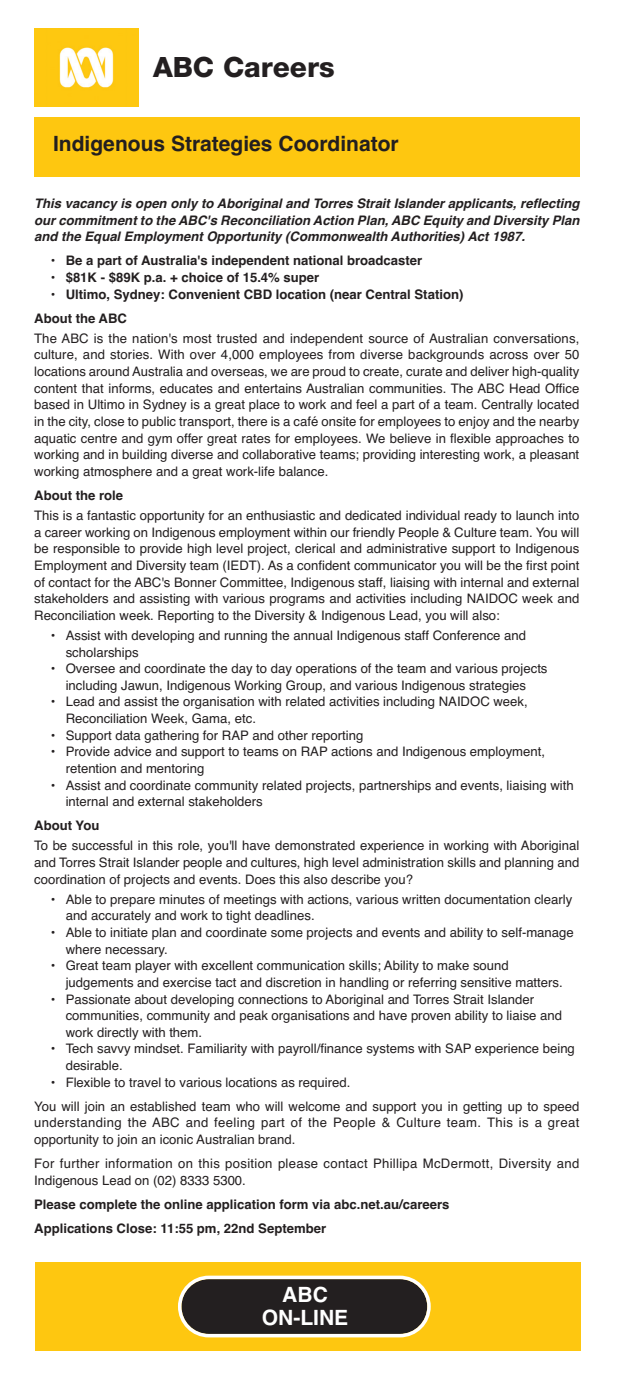
<style>
.page{position:relative;width:618px;height:1384px;background:#fff}
.page>*{position:absolute;margin:0;border:0;box-sizing:border-box;transform-origin:0 0}
.t1{font:800 28px "Helvetica Neue LT Std";color:#231f20}
.t2{font:700 21px "Helvetica";color:#231f20}
.t3{font:700 21px/22.8px "Helvetica";color:#fff;text-align:center}
.t4{font:13.12px/16.6px "Helvetica";color:#231f20}
.t5{font:700 13.12px/24.2px "Helvetica";color:#231f20}
.t6{font:italic 700 13.12px/16.6px "Helvetica";color:#231f20;text-align:justify}
.t7{font:13.12px/16.6px "Helvetica";letter-spacing:.03em;color:#231f20}
.t8{font:13.12px/16.6px "Helvetica";letter-spacing:.02em;color:#231f20}
</style>
<div class="page">
<div style="left:35px;top:1262px;width:545px;height:88px;background:#fec710"></div>
<svg style="left:178px;top:1275px;width:252px;height:62px;background:#4b4439"></svg>
<div style="left:34px;top:117px;width:545px;height:59px;background:#fec710"></div>
<img style="left:35px;top:29px;width:104px;height:78px">
<h1 class="t1" style="left:153px;top:51px;width:183px">ABC Careers</h1>
<h2 class="t2" style="left:53px;top:136px;width:347px">Indigenous Strategies Coordinator</h2>
<p class="t6" style="left:34px;top:196px;width:546px">This vacancy is open only to Aboriginal and Torres Strait Islander applicants, reflecting our commitment to the ABC's Reconciliation Action Plan, ABC Equity and Diversity Plan and the Equal Employment Opportunity (Commonwealth Authorities) Act 1987.</p>
<p class="t5" style="left:51px;top:250px;width:373px">• Be a part of Australia's independent national broadcaster</p>
<p class="t5" style="left:51px;top:266px;width:270px">• $81K - $89K p.a. + choice of 15.4% super</p>
<p class="t5" style="left:34px;top:283px;width:430px;text-indent:17px">• Ultimo, Sydney: Convenient CBD location (near Central Station)<br>About the ABC</p>
<p class="t4" style="left:34px;top:331px;width:546px;text-align:justify">The ABC is the nation's most trusted and independent source of Australian conversations, culture, and stories. With over 4,000 employees from diverse backgrounds across over 50 locations around Australia and overseas, we are proud to create, curate and deliver high-quality content that informs, educates and entertains Australian communities. The ABC Head Office based in Ultimo in Sydney is a great place to work and feel a part of a team. Centrally located in the city, close to public transport, there is a café onsite for employees to enjoy and the nearby aquatic centre and gym offer great rates for employees. We believe in flexible approaches to working and in building diverse and collaborative teams; providing interesting work, a pleasant working atmosphere and a great work-life balance.</p>
<p class="t5" style="left:34px;top:484px;width:90px">About the role</p>
<p class="t4" style="left:34px;top:508px;width:546px;text-align:justify">This is a fantastic opportunity for an enthusiastic and dedicated individual ready to launch into a career working on Indigenous employment within our friendly People &amp; Culture team. You will be responsible to provide high level project, clerical and administrative support to Indigenous Employment and Diversity team (IEDT). As a confident communicator you will be the first point of contact for the ABC's Bonner Committee, Indigenous staff, liaising with internal and external stakeholders and assisting with various programs and activities including NAIDOC week and Reconciliation week. Reporting to the Diversity &amp; Indigenous Lead, you will also:</p>
<p class="t4" style="left:66px;top:628px;width:462px;text-indent:-15px">• Assist with developing and running the annual Indigenous staff Conference and scholarships</p>
<p class="t4" style="left:51px;top:661px;width:498px;text-align:center">• Oversee and coordinate the day to day operations of the team and various projects including Jawun, Indigenous Working Group, and various Indigenous strategies</p>
<p class="t4" style="left:66px;top:695px;width:463px;text-indent:-15px">• Lead and assist the organisation with related activities including NAIDOC week,<br>Reconciliation Week, Gama, etc.</p>
<p class="t4" style="left:51px;top:728px;width:314px">• Support data gathering for RAP and other reporting</p>
<p class="t4" style="left:66px;top:745px;width:481px;text-indent:-15px">• Provide advice and support to teams on RAP actions and Indigenous employment, retention and mentoring</p>
<p class="t4" style="left:66px;top:778px;width:509px;text-indent:-15px">• Assist and coordinate community related projects, partnerships and events, liaising with internal and external stakeholders</p>
<p class="t5" style="left:34px;top:815px;width:67px">About You</p>
<p class="t4" style="left:34px;top:839px;width:546px;text-align:justify">To be successful in this role, you'll have demonstrated experience in working with Aboriginal and Torres Strait Islander people and cultures, high level administration skills and planning and coordination of projects and events. Does this also describe you?</p>
<p class="t4" style="left:66px;top:892px;width:508px;text-indent:-15px">• Able to prepare minutes of meetings with actions, various written documentation clearly and accurately and work to tight deadlines.</p>
<p class="t4" style="left:66px;top:925px;width:509px;text-indent:-15px">• Able to initiate plan and coordinate some projects and events and ability to self-manage where necessary.</p>
<p class="t4" style="left:66px;top:958px;width:498px;text-indent:-15px">• Great team player with excellent communication skills; Ability to make sound judgements and exercise tact and discretion in handling or referring sensitive matters.</p>
<p class="t4" style="left:66px;top:992px;width:498px;text-indent:-15px">• Passionate about developing connections to Aboriginal and Torres Strait Islander communities, community and peak organisations and have proven ability to liaise and work directly with them.</p>
<p class="t4" style="left:66px;top:1042px;width:510px;text-indent:-15px">• Tech savvy mindset. Familiarity with payroll/finance systems with SAP experience being desirable.</p>
<p class="t4" style="left:34px;top:1071px;width:546px;line-height:24.2px;text-indent:17px">• Flexible to travel to various locations as required.<br>You will join an established team who will welcome and support you in getting up to speed</p>
<p class="t7" style="left:34px;top:1116px;width:546px">understanding the ABC and feeling part of the People &amp; Culture team. This is a great opportunity to join an iconic Australian brand.</p>
<p class="t8" style="left:34px;top:1156px;width:546px">For further information on this position please contact Phillipa McDermott, Diversity and<br>Indigenous Lead on (02) 8333 5300.</p>
<p class="t5" style="left:34px;top:1193px;width:417px">Please complete the online application form via abc.net.au/careers<br>Applications Close: 11:55 pm, 22nd September</p>
<h2 class="t3" style="left:262px;top:1285px;width:88px">ABC<br>ON-LINE</h2>
</div>
